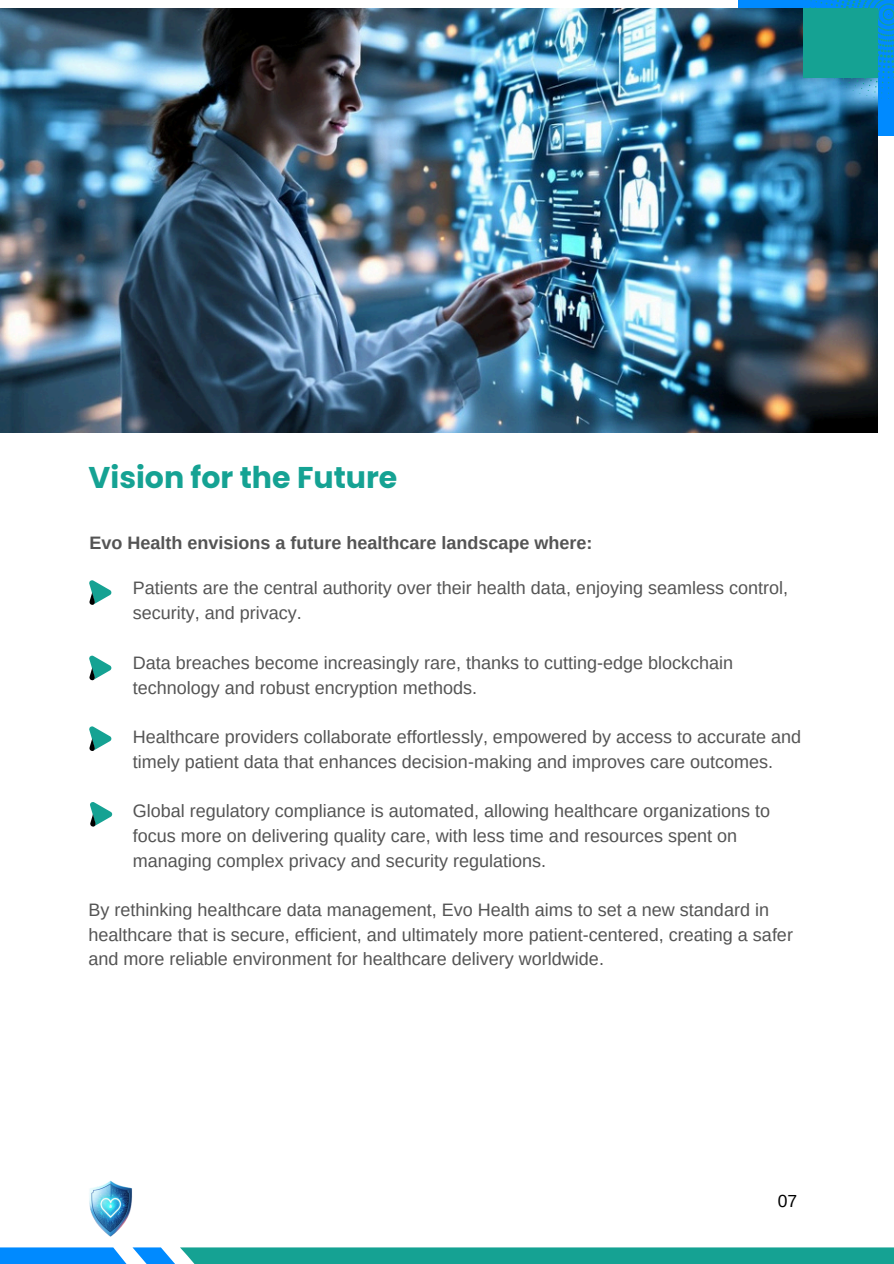
<style>
.page{position:relative;width:894px;height:1264px;background:#fff}
.page>*{position:absolute;margin:0;border:0;box-sizing:border-box;transform-origin:0 0}
.t1{font:700 30px "Poppins";color:#15a293}
.t2{font:18px/24.8px "Arimo";color:#545454}
.t3{font:700 18px "Arimo";color:#545454}
.t4{font:17.4px "Arimo";color:#000}
</style>
<div class="page">
<svg style="left:0;top:1247px;width:893px;height:16px"></svg>
<div style="left:738px;top:0;width:155px;height:136px;background:#008aff"></div>
<img style="left:0;top:8px;width:876px;height:425px">
<div style="left:802px;top:8px;width:75px;height:70px;background:#15a293"></div>
<svg style="left:89px;top:580px;width:23px;height:25px"></svg>
<svg style="left:89px;top:655px;width:23px;height:25px"></svg>
<svg style="left:89px;top:726px;width:23px;height:25px"></svg>
<svg style="left:90px;top:802px;width:23px;height:25px"></svg>
<img style="left:89px;top:1180px;width:43px;height:57px">
<svg style="left:804px;top:0;width:90px;height:99px"></svg>
<h1 class="t1" style="left:89px;top:456px;width:310px">Vision for the Future</h1>
<p class="t3" style="left:89px;top:532px;width:504px">Evo Health envisions a future healthcare landscape where:</p>
<h2 class="t2" style="left:133px;top:576px;width:656px">Patients are the central authority over their health data, enjoying seamless control, security, and privacy.</h2>
<p class="t2" style="left:133px;top:650px;width:602px">Data breaches become increasingly rare, thanks to cutting-edge blockchain technology and robust encryption methods.</p>
<p class="t2" style="left:133px;top:724px;width:669px">Healthcare providers collaborate effortlessly, empowered by access to accurate and timely patient data that enhances decision-making and improves care outcomes.</p>
<p class="t2" style="left:133px;top:798px;width:638px">Global regulatory compliance is automated, allowing healthcare organizations to focus more on delivering quality care, with less time and resources spent on managing complex privacy and security regulations.</p>
<p class="t2" style="left:89px;top:897px;width:705px">By rethinking healthcare data management, Evo Health aims to set a new standard in healthcare that is secure, efficient, and ultimately more patient-centered, creating a safer and more reliable environment for healthcare delivery worldwide.</p>
<p class="t4" style="left:777px;top:1190px;width:21px">07</p>
</div>
